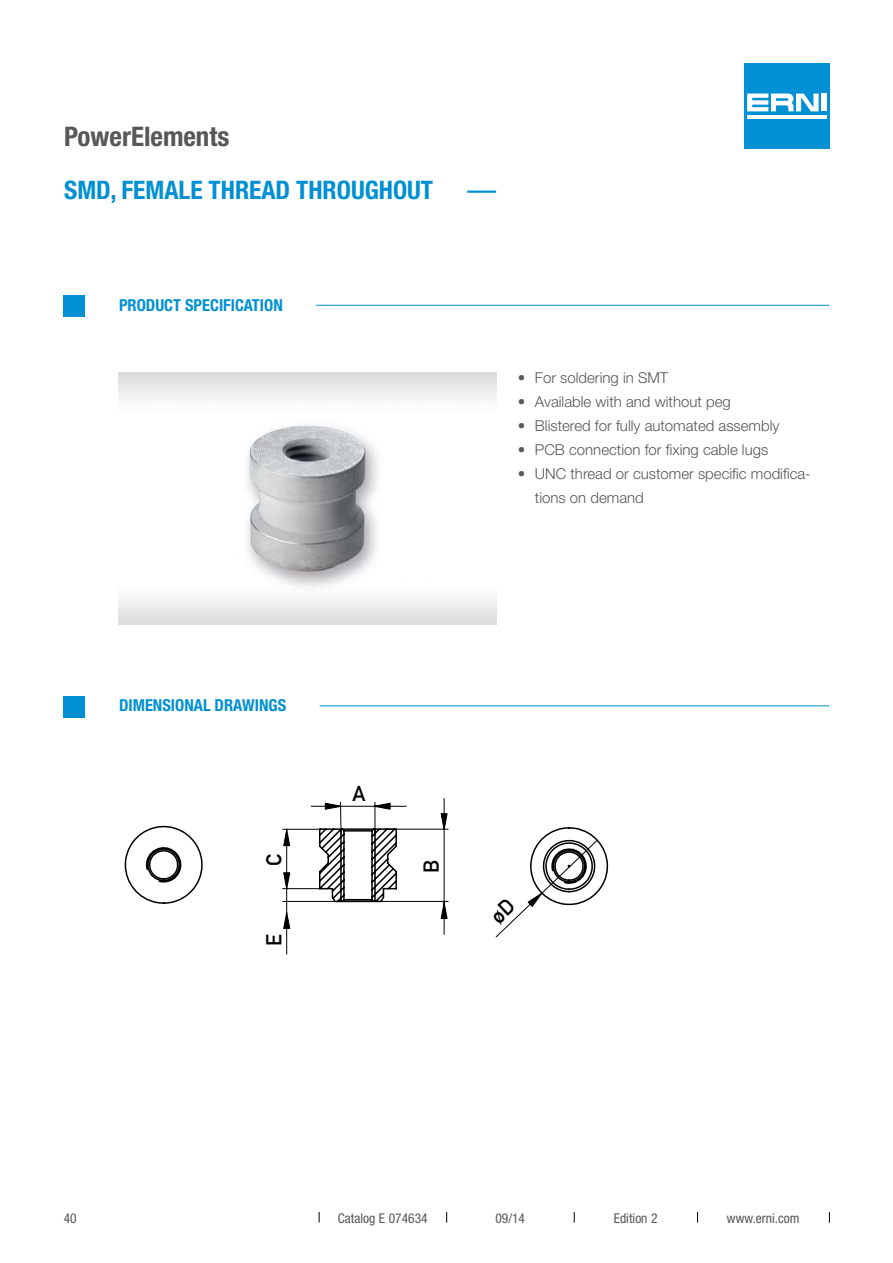
<style>
.page{position:relative;width:893px;height:1263px;background:#fff}
.page>*{position:absolute;margin:0;border:0;box-sizing:border-box;transform-origin:0 0}
.t1{font:700 condensed 27px "Helvetica Neue LT Pro";color:#575756}
.t2{font:700 condensed 25.5px "Helvetica Neue LT Pro";color:#0090d3}
.t3{font:21.3px "DIN Mittelschrift LT";color:#000}
.t4{font:700 condensed 16.5px "Helvetica Neue LT Pro";color:#0090d3}
.t5{font:300 15px/24px "Helvetica Neue LT Pro";color:#575756}
.t6{font:condensed 13.5px "Helvetica Neue LT Pro";color:#575756}
</style>
<div class="page">
<div style="left:744px;top:64px;width:85px;height:85px;background:#0090d3"></div>
<hr style="left:747px;top:115px;width:79px;height:4px;background:#fff">
<div style="left:821px;top:94px;width:5px;height:17px;background:#fff"></div>
<svg style="left:747px;top:94px;width:72px;height:17px"></svg>
<hr style="left:467px;top:190px;width:29px;height:3px;background:#0090d3">
<div style="left:64px;top:296px;width:21px;height:21px;background:#0090d3"></div>
<hr style="left:316px;top:305px;width:513px;height:1px;background:#0090d3">
<img style="left:118px;top:372px;width:379px;height:252px">
<div style="left:64px;top:696px;width:21px;height:21px;background:#0090d3"></div>
<hr style="left:320px;top:705px;width:509px;height:1px;background:#0090d3">
<svg style="left:124px;top:798px;width:485px;height:108px"></svg>
<svg style="left:310px;top:801px;width:97px;height:33px"></svg>
<hr style="left:365px;top:901px;width:83px;height:1px;background:#000">
<hr style="left:384px;top:829px;width:64px;height:1px;background:#000">
<hr style="left:444px;top:902px;width:1px;height:32px;background:#000">
<hr style="left:444px;top:798px;width:1px;height:107px;background:#000">
<svg style="left:440px;top:902px;width:8px;height:17px"></svg>
<svg style="left:440px;top:813px;width:8px;height:17px"></svg>
<hr style="left:283px;top:829px;width:40px;height:1px;background:#000">
<hr style="left:283px;top:888px;width:40px;height:1px;background:#000">
<hr style="left:286px;top:829px;width:1px;height:125px;background:#000">
<svg style="left:283px;top:911px;width:8px;height:18px"></svg>
<hr style="left:283px;top:901px;width:52px;height:1px;background:#000">
<svg style="left:283px;top:872px;width:8px;height:18px"></svg>
<svg style="left:283px;top:829px;width:8px;height:17px"></svg>
<svg style="left:491px;top:839px;width:107px;height:99px"></svg>
<h1 class="t1" style="left:64px;top:120px;width:167px">PowerElements</h1>
<h2 class="t2" style="left:64px;top:175px;width:370px">SMD, FEMALE THREAD THROUGHOUT</h2>
<p class="t4" style="left:119px;top:295px;width:165px">PRODUCT SPECIFICATION</p>
<p class="t4" style="left:119px;top:695px;width:169px">DIMENSIONAL DRAWINGS</p>
<h3 class="t3" style="left:261px;top:866px;width:13px;rotate:-90deg">C</h3>
<h3 class="t3" style="left:261px;top:946px;width:13px;rotate:-90deg">E</h3>
<h3 class="t3" style="left:353px;top:781px;width:15px">A</h3>
<h3 class="t3" style="left:419px;top:873px;width:15px;rotate:-90deg">B</h3>
<p class="t5" style="left:518px;top:365px;width:152px">• For soldering in SMT</p>
<p class="t5" style="left:518px;top:389px;width:214px">• Available with and without peg</p>
<p class="t5" style="left:518px;top:413px;width:263px">• Blistered for fully automated assembly</p>
<p class="t5" style="left:518px;top:437px;width:252px">• PCB connection for fixing cable lugs</p>
<p class="t5" style="left:535px;top:461px;width:277px;text-indent:-17px">• UNC thread or customer specific modifica&shy;tions on demand</p>
<p class="t6" style="left:64px;top:1210px;width:14px">40</p>
<p class="t6" style="left:338px;top:1210px;width:91px">Catalog E 074634</p>
<p class="t6" style="left:495px;top:1210px;width:31px">09/14</p>
<p class="t6" style="left:614px;top:1210px;width:45px">Edition 2</p>
<p class="t6" style="left:727px;top:1210px;width:74px">www.erni.com</p>
</div>
